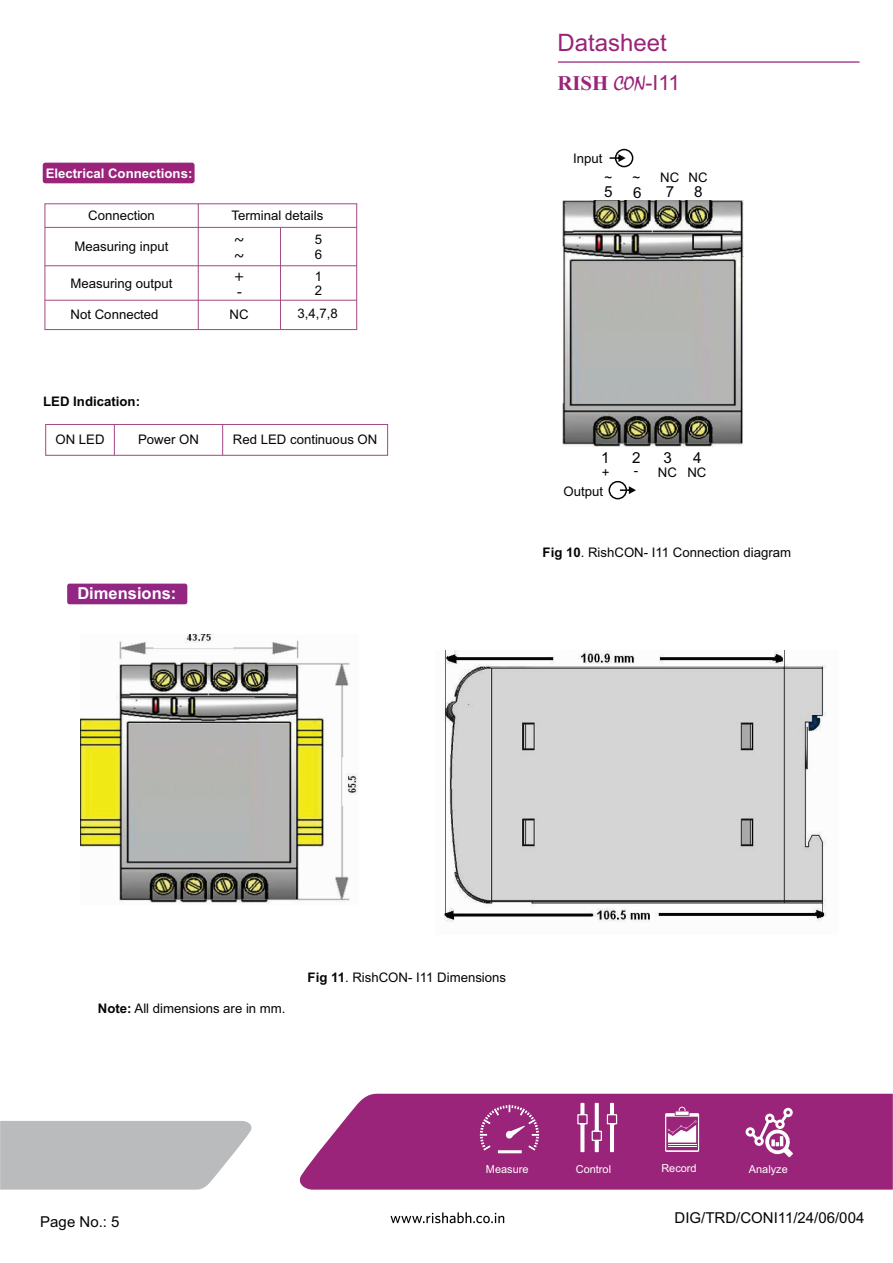
<style>
.page{position:relative;width:893px;height:1263px;background:#fff}
.page>*{position:absolute;margin:0;border:0;box-sizing:border-box;transform-origin:0 0}
.t1{font:24px "Arial";color:#9a247a}
.t2{font:700 20.85px "Times New Roman";color:#9a247a}
.t3{font:700 16.5px "Arial";color:#fff}
.t4{font:15.15px "Arial";color:#040504}
.t5{font:15px "Arial";color:#040504}
.t6{font:13.2px/14.7px "Arial";color:#040504}
.t7{font:700 13.2px "Arial";color:#fff}
.t8{font:700 13.2px "Arial";color:#040504}
.t9{font:13.2px/16px "Verdana";color:#040504}
.t10{font:10.95px "Arial";color:#fff}
.s1{font-family:"Mistral";font-weight:400}
.s2{font-family:"Arial";font-weight:400}
.s3{font-weight:700}
</style>
<div class="page">
<div style="left:43px;top:163px;width:152px;height:20px;background:#9a247a;border-radius:3px"></div>
<div style="left:45px;top:204px;width:312px;height:126px;border:1px solid #a54786"></div>
<hr style="left:45px;top:227px;width:312px;height:1px;background:#a54786">
<hr style="left:198px;top:204px;width:1px;height:126px;background:#a54786">
<hr style="left:45px;top:265px;width:312px;height:1px;background:#a54786">
<hr style="left:280px;top:227px;width:1px;height:103px;background:#a54786">
<img style="left:444px;top:650px;width:383px;height:272px">
<div style="left:67px;top:584px;width:120px;height:20px;background:#932583;border-radius:2px"></div>
<svg style="left:299px;top:1093px;width:594px;height:96px;background:#a13383"></svg>
<svg style="left:0;top:1121px;width:252px;height:69px;background:#bfc0c2"></svg>
<svg style="left:665px;top:1107px;width:34px;height:45px"></svg>
<svg style="left:746px;top:1108px;width:47px;height:49px"></svg>
<svg style="left:577px;top:1103px;width:40px;height:49px"></svg>
<hr style="left:498px;top:1150px;width:24px;height:3px;background:#fff">
<svg style="left:480px;top:1105px;width:59px;height:45px;background:#a6408b"></svg>
<svg style="left:390px;top:1212px;width:114px;height:11px"></svg>
<hr style="left:558px;top:61px;width:301px;height:2px;background:#9a247a">
<div style="left:615px;top:149px;width:18px;height:18px;border:2px solid #040504;border-radius:50%"></div>
<svg style="left:610px;top:154px;width:16px;height:8px"></svg>
<div style="left:608px;top:481px;width:19px;height:18px;border:2px solid #040504;border-radius:50%"></div>
<svg style="left:620px;top:486px;width:16px;height:8px"></svg>
<img style="left:563px;top:201px;width:180px;height:246px">
<img style="left:80px;top:634px;width:278px;height:269px">
<div style="left:46px;top:424px;width:342px;height:31px;border:1px solid #a54786"></div>
<hr style="left:114px;top:425px;width:1px;height:30px;background:#a54786">
<hr style="left:222px;top:424px;width:1px;height:31px;background:#a54786">
<hr style="left:45px;top:300px;width:312px;height:1px;background:#a54786">
<h1 class="t1" style="left:557px;top:33px;width:111px">Datasheet</h1>
<h2 class="t2" style="left:557px;top:76px;width:124px">RISH <span class="s1">CON</span><span class="s2">-I11</span></h2>
<p class="t7" style="left:46px;top:168px;width:148px">Electrical Connections:</p>
<p class="t6" style="left:88px;top:209px;width:68px">Connection</p>
<p class="t6" style="left:232px;top:209px;width:93px">Terminal details</p>
<p class="t6" style="left:75px;top:240px;width:95px">Measuring input</p>
<p class="t6" style="left:71px;top:277px;width:103px">Measuring output</p>
<p class="t9" style="left:234px;top:232px;width:12px">~ ~</p>
<p class="t9" style="left:234px;top:269px;width:12px">+ -</p>
<p class="t6" style="left:315px;top:233px;width:9px">5<br>6</p>
<p class="t6" style="left:315px;top:270px;width:9px">1<br>2</p>
<p class="t6" style="left:71px;top:309px;width:90px">Not Connected</p>
<p class="t6" style="left:230px;top:309px;width:21px">NC</p>
<p class="t6" style="left:297px;top:308px;width:42px">3,4,7,8</p>
<p class="t8" style="left:43px;top:396px;width:98px">LED Indication:</p>
<p class="t6" style="left:55px;top:434px;width:51px">ON LED</p>
<p class="t6" style="left:138px;top:434px;width:62px">Power ON</p>
<p class="t6" style="left:233px;top:434px;width:146px">Red LED continuous ON</p>
<p class="t3" style="left:77px;top:587px;width:101px">Dimensions:</p>
<p class="t6" style="left:573px;top:152px;width:31px">Input</p>
<p class="t6" style="left:604px;top:171px;width:9px">~</p>
<p class="t6" style="left:632px;top:171px;width:9px">~</p>
<p class="t6" style="left:660px;top:171px;width:49px">NC NC</p>
<p class="t4" style="left:604px;top:186px;width:10px">5</p>
<p class="t4" style="left:633px;top:187px;width:10px">6</p>
<p class="t4" style="left:666px;top:186px;width:10px">7</p>
<p class="t4" style="left:694px;top:186px;width:10px">8</p>
<p class="t4" style="left:601px;top:452px;width:10px">1</p>
<p class="t4" style="left:632px;top:452px;width:10px">2</p>
<p class="t4" style="left:663px;top:452px;width:10px">3</p>
<p class="t4" style="left:693px;top:452px;width:10px">4</p>
<p class="t6" style="left:602px;top:466px;width:9px">+</p>
<p class="t6" style="left:634px;top:464px;width:6px">-</p>
<p class="t6" style="left:564px;top:485px;width:41px">Output</p>
<p class="t6" style="left:658px;top:466px;width:50px">NC NC</p>
<p class="t6" style="left:543px;top:546px;width:250px"><span class="s3">Fig 10</span>. RishCON- I11 Connection diagram</p>
<p class="t6" style="left:98px;top:1002px;width:189px"><span class="s3">Note:</span> All dimensions are in mm.</p>
<p class="t6" style="left:308px;top:971px;width:200px"><span class="s3">Fig 11</span>. RishCON- I11 Dimensions</p>
<p class="t10" style="left:486px;top:1165px;width:44px">Measure</p>
<p class="t10" style="left:576px;top:1165px;width:37px">Control</p>
<p class="t10" style="left:661px;top:1164px;width:37px">Record</p>
<p class="t10" style="left:749px;top:1165px;width:40px">Analyze</p>
<p class="t5" style="left:40px;top:1215px;width:81px">Page No.: 5</p>
<p class="t5" style="left:674px;top:1212px;width:191px">DIG/TRD/CONI11/24/06/004</p>
</div>
